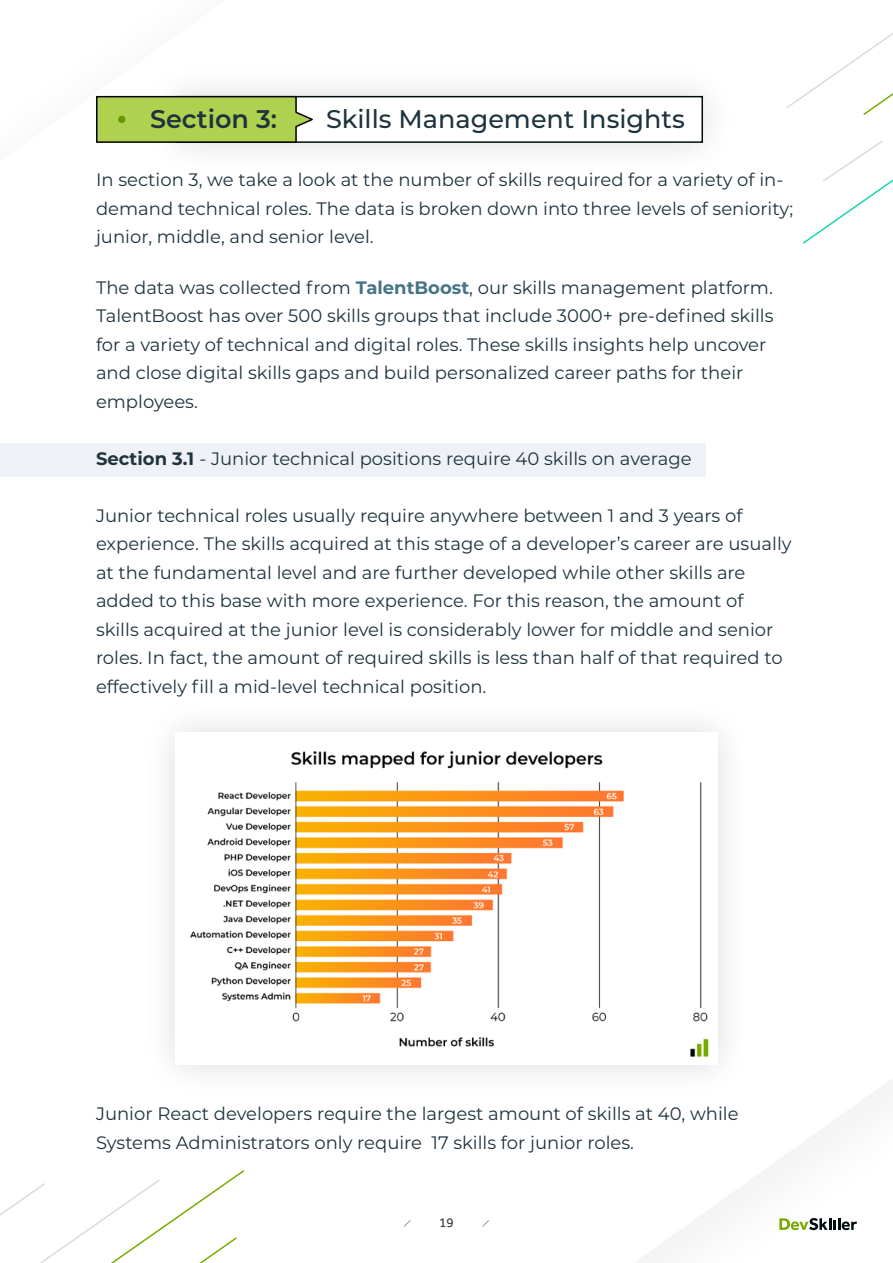
<style>
.page{position:relative;width:893px;height:1263px;background:#fff}
.page>*{position:absolute;margin:0;border:0;box-sizing:border-box;transform-origin:0 0}
.t1{font:500 25.5px "Montserrat";color:#1f333d}
.t2{font:600 25.5px "Montserrat";color:#1f333d}
.t3{font:18px/28.5px "Montserrat";color:#1f333d}
.t4{font:13.5px "Effra";color:#343636}
.s1{font-weight:700;color:#447485}
.s2{font-weight:700}
</style>
<div class="page">
<svg style="left:802px;top:141px;width:91px;height:103px"></svg>
<svg style="left:0;top:1170px;width:245px;height:93px"></svg>
<svg style="left:786px;top:33px;width:107px;height:82px"></svg>
<svg style="left:482px;top:1220px;width:7px;height:7px"></svg>
<svg style="left:404px;top:1220px;width:7px;height:7px"></svg>
<div style="left:0;top:443px;width:705px;height:33px;background:#eef2f6"></div>
<div style="left:142px;top:699px;width:609px;height:399px;background:#000;opacity:.15"></div>
<img style="left:190px;top:750px;width:519px;height:307px">
<div style="left:143px;top:63px;width:594px;height:114px;background:#fbfbfb"></div>
<div style="left:176px;top:96px;width:527px;height:47px;background:#fff;border:2px solid #000d0f"></div>
<svg style="left:96px;top:95px;width:218px;height:49px;background:#a7c559"></svg>
<div style="left:118px;top:116px;width:7px;height:7px;background:#669b00;border-radius:50%"></div>
<h1 class="t2" style="left:150px;top:100px;width:129px">Section 3:</h1>
<h1 class="t1" style="left:326px;top:101px;width:360px">Skills Management Insights</h1>
<p class="t3" style="left:96px;top:165px;width:699px">In section 3, we take a look at the number of skills required for a variety of in&shy;demand technical roles. The data is broken down into three levels of seniority; junior, middle, and senior level.</p>
<p class="t3" style="left:96px;top:272px;width:679px">The data was collected from <span class="s1">TalentBoost</span>, our skills management platform.<br>TalentBoost has over 500 skills groups that include 3000+ pre-defined skills for a variety of technical and digital roles. These skills insights help uncover and close digital skills gaps and build personalized career paths for their employees.</p>
<p class="t3" style="left:96px;top:443px;width:597px"><span class="s2">Section 3.1</span> - Junior technical positions require 40 skills on average</p>
<p class="t3" style="left:96px;top:500px;width:697px">Junior technical roles usually require anywhere between 1 and 3 years of experience. The skills acquired at this stage of a developer’s career are usually at the fundamental level and are further developed while other skills are added to this base with more experience. For this reason, the amount of<br>skills acquired at the junior level is considerably lower for middle and senior roles. In fact, the amount of required skills is less than half of that required to effectively fill a mid-level technical position.</p>
<p class="t3" style="left:96px;top:1099px;width:644px">Junior React developers require the largest amount of skills at 40, while<br>Systems Administrators only require 17 skills for junior roles.</p>
<p class="t4" style="left:439px;top:1214px;width:16px">19</p>
</div>
